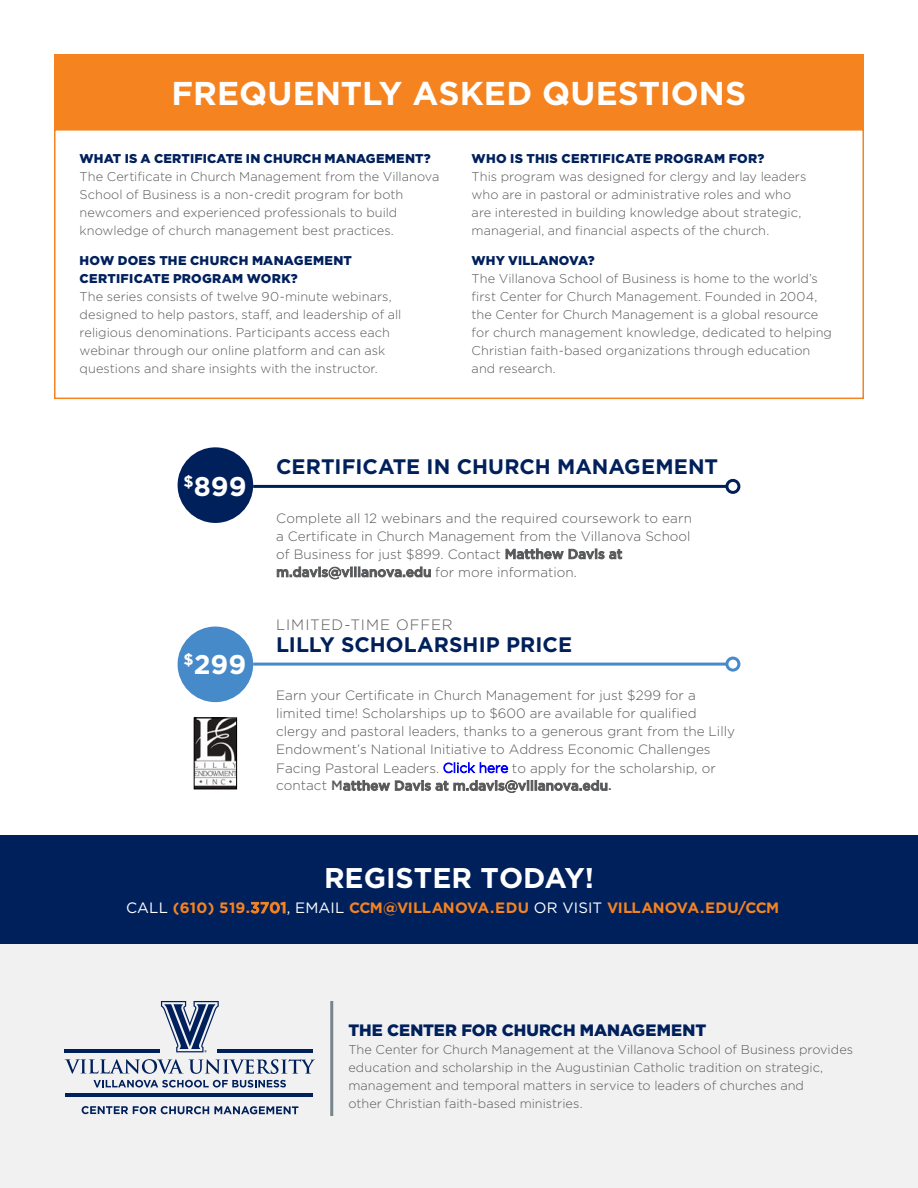
<style>
.page{position:relative;width:918px;height:1188px;background:#fff}
.page>*{position:absolute;margin:0;border:0;box-sizing:border-box;transform-origin:0 0}
.t1{font:700 33px "Gotham";letter-spacing:.005em;color:#fff}
.t2{font:700 28.5px "Gotham";color:#fff}
.t3{font:700 27px "Gotham";color:#fff}
.t4{font:700 21px "Gotham";color:#00205c}
.t5{font:900 16.5px "Gotham";color:#00205c}
.t6{font:700 15px "Gotham";letter-spacing:-.015em;color:#f58320}
.t7{font:300 15px "Gotham";letter-spacing:.05em;color:#58595b}
.t8{font:300 13.5px/18px "Gotham";color:#58595b}
.t9{font:300 12.75px/18px "Gotham";letter-spacing:.005em;color:#58595b}
.t10{font:900 12.75px/18px "Gotham";letter-spacing:.02em;color:#00205c}
.s1{font-weight:500}
.s2{color:#00f}
.s3{font-weight:400;color:#fff}
</style>
<div class="page">
<div style="left:0;top:943px;width:918px;height:245px;background:#f1f1f2"></div>
<div style="left:0;top:835px;width:918px;height:108px;background:#00205c"></div>
<div style="left:54px;top:54px;width:810px;height:75px;background:#f58320"></div>
<div style="left:54px;top:129px;width:810px;height:270px;border:2px solid #f58320"></div>
<div style="left:178px;top:447px;width:75px;height:76px;background:#00205c;border-radius:50%"></div>
<div style="left:178px;top:627px;width:75px;height:75px;background:#468ac9;border-radius:50%"></div>
<hr style="left:253px;top:485px;width:474px;height:3px;background:#00205c">
<div style="left:725px;top:479px;width:15px;height:15px;border:3px solid #00205c;border-radius:50%"></div>
<hr style="left:253px;top:663px;width:474px;height:3px;background:#468ac9">
<div style="left:725px;top:657px;width:15px;height:15px;border:3px solid #468ac9;border-radius:50%"></div>
<img style="left:196px;top:720px;width:39px;height:67px">
<div style="left:194px;top:718px;width:43px;height:71px;border:1px solid #000"></div>
<hr style="left:65px;top:1051px;width:95px;height:1px;background:#00205c">
<hr style="left:65px;top:1096px;width:248px;height:1px;background:#00205c">
<hr style="left:65px;top:1049px;width:95px;height:1px;background:#00205c">
<hr style="left:65px;top:1093px;width:248px;height:1px;background:#00205c">
<hr style="left:217px;top:1049px;width:96px;height:1px;background:#00205c">
<hr style="left:217px;top:1051px;width:96px;height:1px;background:#00205c">
<svg style="left:161px;top:1001px;width:58px;height:51px"></svg>
<svg style="left:65px;top:1059px;width:250px;height:15px"></svg>
<svg style="left:82px;top:1106px;width:216px;height:8px"></svg>
<svg style="left:93px;top:1080px;width:193px;height:8px"></svg>
<hr style="left:330px;top:1001px;width:3px;height:115px;background:#79858d">
<h1 class="t1" style="left:172px;top:71px;width:576px">FREQUENTLY ASKED QUESTIONS</h1>
<p class="t10" style="left:80px;top:149px;width:353px">WHAT IS A CERTIFICATE IN CHURCH MANAGEMENT?</p>
<p class="t9" style="left:80px;top:167px;width:361px">The Certificate in Church Management from the Villanova School of Business is a non-credit program for both newcomers and experienced professionals to build knowledge of church management best practices.</p>
<p class="t10" style="left:80px;top:251px;width:274px">HOW DOES THE CHURCH MANAGEMENT<br>CERTIFICATE PROGRAM WORK?</p>
<p class="t9" style="left:80px;top:287px;width:323px">The series consists of twelve 90-minute webinars, designed to help pastors, staff, and leadership of all religious denominations. Participants access each webinar through our online platform and can ask questions and share insights with the instructor.</p>
<p class="t10" style="left:472px;top:149px;width:294px">WHO IS THIS CERTIFICATE PROGRAM FOR?</p>
<p class="t9" style="left:472px;top:167px;width:336px">This program was designed for clergy and lay leaders who are in pastoral or administrative roles and who are interested in building knowledge about strategic, managerial, and financial aspects of the church.</p>
<p class="t10" style="left:472px;top:251px;width:125px">WHY VILLANOVA?</p>
<p class="t9" style="left:472px;top:269px;width:362px">The Villanova School of Business is home to the world’s first Center for Church Management. Founded in 2004, the Center for Church Management is a global resource for church management knowledge, dedicated to helping Christian faith-based organizations through education and research.</p>
<h3 class="t3" style="left:183px;top:468px;width:65px"><sup>$</sup>899</h3>
<h3 class="t3" style="left:183px;top:646px;width:64px"><sup>$</sup>299</h3>
<h3 class="t4" style="left:276px;top:453px;width:444px">CERTIFICATE IN CHURCH MANAGEMENT</h3>
<p class="t8" style="left:276px;top:509px;width:417px">Complete all 12 webinars and the required coursework to earn a Certificate in Church Management from the Villanova School of Business for just $899. Contact <span class="s1">Matthew Davis at m.davis@villanova.edu</span> for more information.</p>
<p class="t7" style="left:276px;top:615px;width:178px">LIMITED-TIME OFFER</p>
<h3 class="t4" style="left:276px;top:631px;width:297px">LILLY SCHOLARSHIP PRICE</h3>
<p class="t8" style="left:276px;top:686px;width:460px">Earn your Certificate in Church Management for just $299 for a limited time! Scholarships up to $600 are available for qualified clergy and pastoral leaders, thanks to a generous grant from the Lilly Endowment’s National Initiative to Address Economic Challenges Facing Pastoral Leaders. <span class="s2">Click here</span> to apply for the scholarship, or contact <span class="s1">Matthew Davis at m.davis@villanova.edu.</span></p>
<h2 class="t2" style="left:324px;top:859px;width:271px">REGISTER TODAY!</h2>
<p class="t6" style="left:126px;top:898px;width:655px"><span class="s3">CALL</span> (610) 519.<span class="s1">3701</span><span class="s3">, EMAIL</span> CCM@VILLANOVA.EDU <span class="s3">OR VISIT</span> VILLANOVA.EDU/CCM</p>
<p class="t5" style="left:348px;top:1019px;width:359px">THE CENTER FOR CHURCH MANAGEMENT</p>
<p class="t9" style="left:348px;top:1040px;width:506px">The Center for Church Management at the Villanova School of Business provides education and scholarship in the Augustinian Catholic tradition on strategic, management and temporal matters in service to leaders of churches and<br>other Christian faith-based ministries.</p>
</div>
